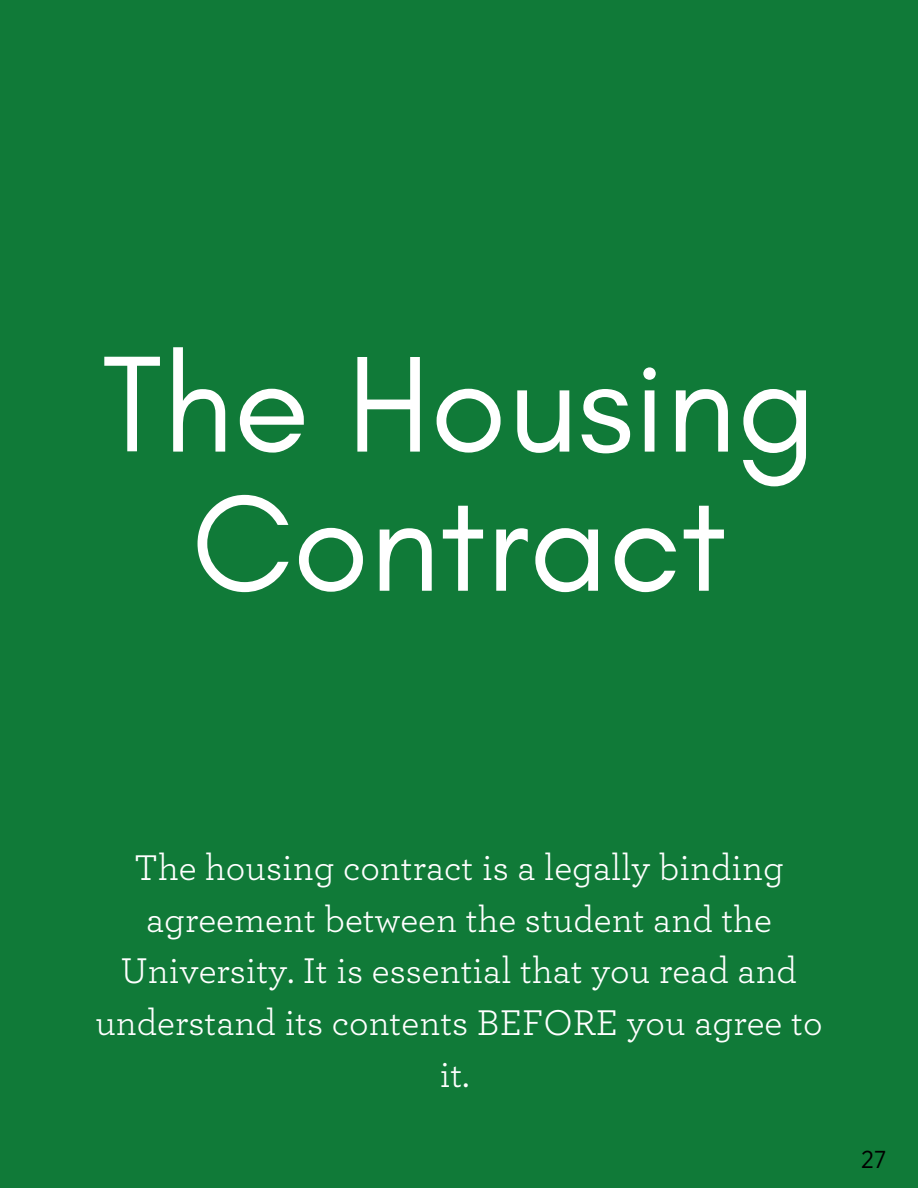
<style>
.page{position:relative;width:918px;height:1188px;background:#107a38}
.page>*{position:absolute;margin:0;border:0;box-sizing:border-box;transform-origin:0 0}
.t1{font:139.2px/139.2px "Glacial Indifference";color:#fff;text-align:center}
.t2{font:37.5px/51.8px "Archer";color:#fff;text-align:center}
.t3{font:24.45px "Gotham Narrow";color:#000}
</style>
<div class="page">
<h1 class="t1" style="left:102px;top:333px;width:716px">The Housing<br>Contract</h1>
<p class="t2" style="left:95px;top:843px;width:729px">The housing contract is a legally binding agreement between the student and the University. It is essential that you read and understand its contents BEFORE you agree to it.</p>
<p class="t3" style="left:861px;top:1149px;width:27px">27</p>
</div>
